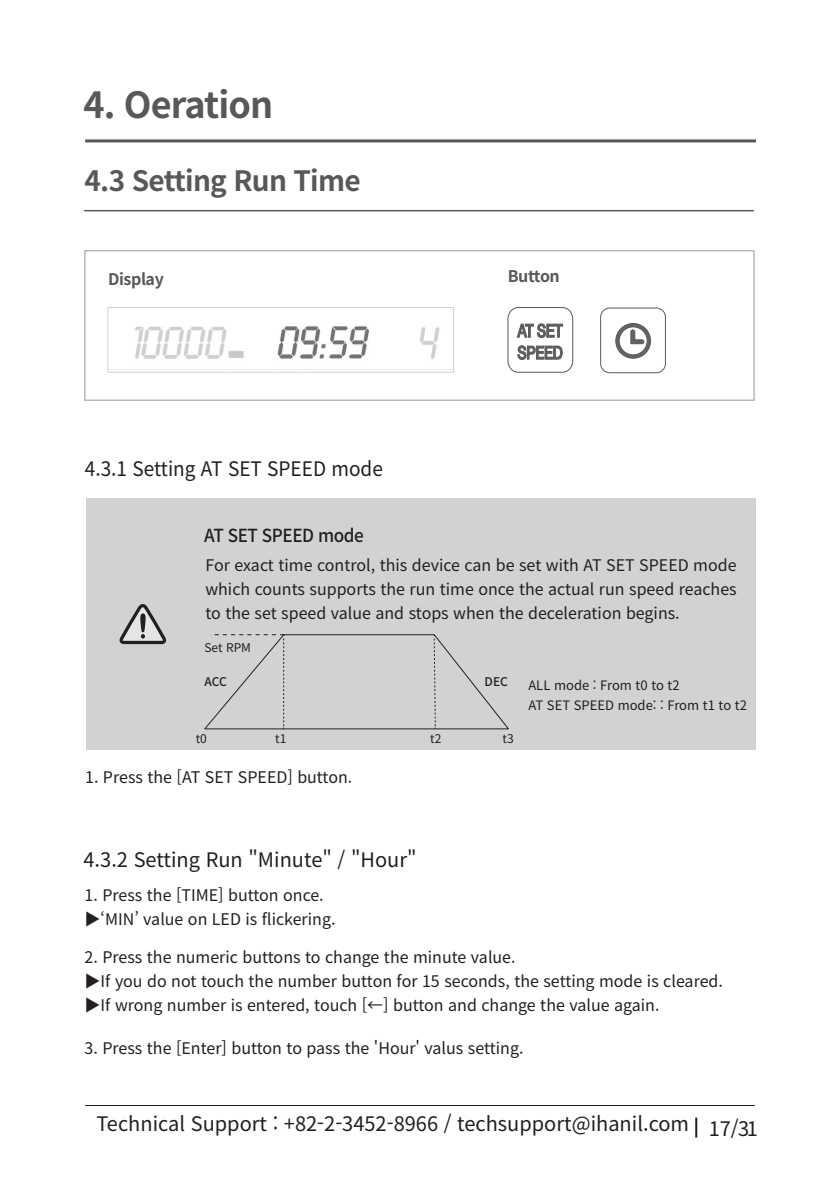
<style>
.page{position:relative;width:840px;height:1191px;background:#fff}
.page>*{position:absolute;margin:0;border:0;box-sizing:border-box;transform-origin:0 0}
.t1{font:700 36px "Noto Sans CJ Kkr";letter-spacing:-.025em;color:#57585a}
.t2{font:700 28px "Noto Sans CJ Kkr";letter-spacing:-.025em;color:#57585a}
.t3{font:20px "Noto Sans CJ Kkr";color:#231f20}
.t4{font:20px "Noto Sans CJ Kkr";color:#231f20;scale:.95 1}
.t5{font:500 18px "Noto Sans CJ Kkr";letter-spacing:-.025em;color:#231f20;scale:.95 1}
.t6{font:16px/24px "Noto Sans CJ Kkr";color:#231f20;text-align:justify}
.t7{font:700 16px "Noto Sans CJ Kkr";letter-spacing:-.025em;color:#57585a}
.t8{font:13px "Noto Sans CJ Kkr";color:#231f20}
.t9{font:12px "Noto Sans CJ Kkr";color:#231f20}
.t10{font:500 12px "Noto Sans CJ Kkr";letter-spacing:-.005em;color:#231f20}
</style>
<div class="page">
<hr style="left:85px;top:139px;width:670px;height:3px;background:#57585a">
<hr style="left:85px;top:1105px;width:669px;height:1px;background:#231f20">
<hr style="left:694px;top:1117px;width:2px;height:20px;background:#231f20">
<div style="left:86px;top:498px;width:668px;height:251px;background:#d1d2d4"></div>
<hr style="left:84px;top:210px;width:669px;height:1px;background:#57585a">
<svg style="left:119px;top:604px;width:47px;height:40px"></svg>
<div style="left:84px;top:250px;width:670px;height:151px;border:1px solid #939598"></div>
<img style="left:109px;top:326px;width:342px;height:44px">
<div style="left:107px;top:307px;width:346px;height:65px;border:1px solid #d1d2d4"></div>
<div style="left:600px;top:308px;width:65px;height:65px;border:1px solid #57585a;border-radius:9px"></div>
<svg style="left:615px;top:323px;width:35px;height:36px"></svg>
<svg style="left:507px;top:307px;width:66px;height:66px"></svg>
<svg style="left:204px;top:634px;width:305px;height:95px"></svg>
<p class="t1" style="left:83px;top:84px;width:191px">4. Oeration</p>
<p class="t2" style="left:84px;top:165px;width:277px">4.3 Setting Run Time</p>
<p class="t7" style="left:108px;top:270px;width:57px">Display</p>
<p class="t7" style="left:507px;top:267px;width:54px">Button</p>
<p class="t4" style="left:85px;top:458px;width:315px">4.3.1 Setting AT SET SPEED mode</p>
<p class="t5" style="left:204px;top:525px;width:169px">AT SET SPEED mode</p>
<p class="t6" style="left:205px;top:553px;width:532px">For exact time control, this device can be set with AT SET SPEED mode which counts supports the run time once the actual run speed reaches to the set speed value and stops when the deceleration begins.</p>
<p class="t9" style="left:204px;top:640px;width:48px">Set RPM</p>
<p class="t10" style="left:204px;top:674px;width:24px">ACC</p>
<p class="t10" style="left:484px;top:674px;width:25px">DEC</p>
<p class="t9" style="left:196px;top:732px;width:13px">t0</p>
<p class="t9" style="left:275px;top:732px;width:13px">t1</p>
<p class="t9" style="left:430px;top:732px;width:13px">t2</p>
<p class="t9" style="left:502px;top:732px;width:13px">t3</p>
<p class="t6" style="left:85px;top:765px;width:268px">1. Press the [AT SET SPEED] button.</p>
<p class="t8" style="left:528px;top:678px;width:153px">ALL mode : From t0 to t2</p>
<p class="t8" style="left:528px;top:698px;width:220px">AT SET SPEED mode: : From t1 to t2</p>
<p class="t3" style="left:83px;top:848px;width:334px">4.3.2 Setting Run "Minute" / "Hour"</p>
<p class="t6" style="left:85px;top:883px;width:240px">1. Press the [TIME] button once.</p>
<p class="t6" style="left:85px;top:907px;width:252px">▶‘MIN’ value on LED is flickering.</p>
<p class="t6" style="left:85px;top:945px;width:432px">2. Press the numeric buttons to change the minute value.</p>
<p class="t6" style="left:85px;top:969px;width:639px">▶If you do not touch the number button for 15 seconds, the setting mode is cleared.</p>
<p class="t6" style="left:85px;top:993px;width:576px">▶If wrong number is entered, touch [←] button and change the value again.</p>
<p class="t6" style="left:85px;top:1036px;width:440px">3. Press the [Enter] button to pass the 'Hour' valus setting.</p>
<p class="t3" style="left:96px;top:1112px;width:662px">Technical Support : +82-2-3452-8966 / techsupport@ihanil.com 17/31</p>
</div>
